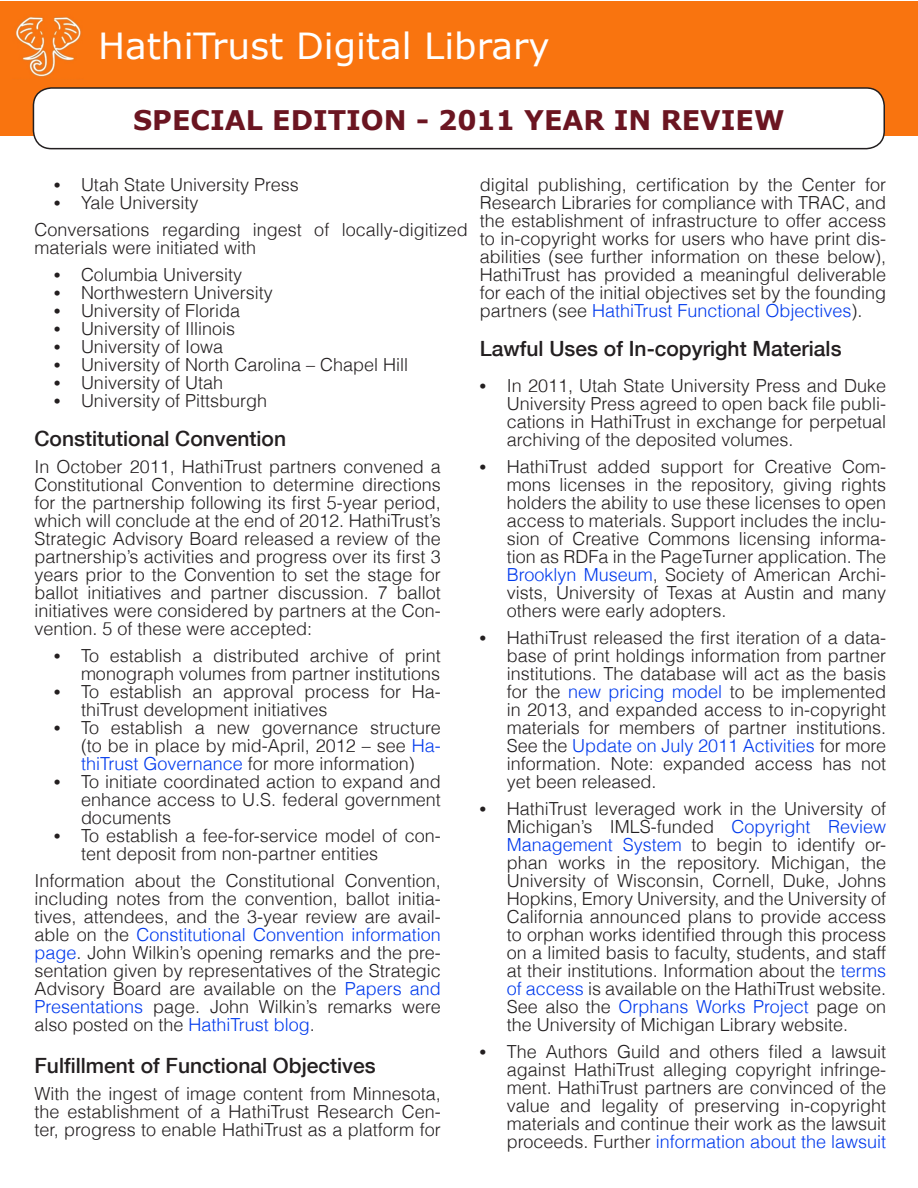
<style>
.page{position:relative;width:918px;height:1188px;background:#fff}
.page>*{position:absolute;margin:0;border:0;box-sizing:border-box;transform-origin:0 0}
.t1{font:36px "Verdana";color:#fff}
.t2{font:700 27px "Verdana";color:#6b1521}
.t3{font:500 21px "Helvetica Neue";color:#231f20}
.t4{font:300 18px/18px "Helvetica";color:#231f20;text-align:justify}
.s1{font-family:"Times";font-weight:400}
.s2{color:#003aed}
</style>
<div class="page">
<div style="left:1px;top:1px;width:917px;height:134px;background:#f9740f"></div>
<img style="left:16px;top:16px;width:65px;height:61px">
<div style="left:33px;top:88px;width:851px;height:61px;background:#fff;border-radius:18px"></div>
<div style="left:33px;top:87px;width:852px;height:62px;border:2px solid #231f20;border-radius:18px"></div>
<p class="t1" style="left:98px;top:23px;width:453px">HathiTrust Digital Library</p>
<p class="t2" style="left:133px;top:103px;width:653px">SPECIAL EDITION - 2011 YEAR IN REVIEW</p>
<p class="t4" style="left:54px;top:176px;width:246px"><span class="s1">•</span> Utah State University Press</p>
<p class="t4" style="left:54px;top:194px;width:146px"><span class="s1">•</span> Yale University</p>
<p class="t4" style="left:34px;top:221px;width:435px">Conversations regarding ingest of locally-digitized materials were initiated with</p>
<p class="t4" style="left:54px;top:266px;width:190px"><span class="s1">•</span> Columbia University</p>
<p class="t4" style="left:54px;top:284px;width:220px"><span class="s1">•</span> Northwestern University</p>
<p class="t4" style="left:54px;top:302px;width:188px"><span class="s1">•</span> University of Florida</p>
<p class="t4" style="left:54px;top:320px;width:183px"><span class="s1">•</span> University of Illinois</p>
<p class="t4" style="left:54px;top:338px;width:171px"><span class="s1">•</span> University of Iowa</p>
<p class="t4" style="left:54px;top:356px;width:356px"><span class="s1">•</span> University of North Carolina – Chapel Hill</p>
<p class="t4" style="left:54px;top:374px;width:171px"><span class="s1">•</span> University of Utah</p>
<p class="t4" style="left:54px;top:392px;width:215px"><span class="s1">•</span> University of Pittsburgh</p>
<p class="t3" style="left:34px;top:426px;width:253px">Constitutional Convention</p>
<p class="t4" style="left:34px;top:458px;width:408px">In October 2011, HathiTrust partners convened a Constitutional Convention to determine directions for the partnership following its first 5-year period, which will conclude at the end of 2012. HathiTrust’s Strategic Advisory Board released a review of the partnership’s activities and progress over its first 3 years prior to the Convention to set the stage for ballot initiatives and partner discussion. 7 ballot initiatives were considered by partners at the Con&shy;vention. 5 of these were accepted:</p>
<p class="t4" style="left:54px;top:647px;width:388px;text-align:right"><span class="s1">•</span> To establish a distributed archive of print monograph volumes from partner institutions</p>
<p class="t4" style="left:81px;top:683px;width:361px;text-indent:-27px"><span class="s1">•</span> To establish an approval process for Ha&shy;thiTrust development initiatives</p>
<p class="t4" style="left:81px;top:719px;width:361px;text-indent:-27px"><span class="s1">•</span> To establish a new governance structure (to be in place by mid-April, 2012 – see <span class="s2">Ha&shy;thiTrust Governance</span> for more information)</p>
<p class="t4" style="left:81px;top:773px;width:361px;text-indent:-27px"><span class="s1">•</span> To initiate coordinated action to expand and enhance access to U.S. federal government documents</p>
<p class="t4" style="left:81px;top:827px;width:361px;text-indent:-27px"><span class="s1">•</span> To establish a fee-for-service model of con&shy;tent deposit from non-partner entities</p>
<p class="t4" style="left:34px;top:872px;width:408px">Information about the Constitutional Convention, including notes from the convention, ballot initia&shy;tives, attendees, and the 3-year review are avail&shy;able on the <span class="s2">Constitutional Convention information page</span>. John Wilkin’s opening remarks and the pre&shy;sentation given by representatives of the Strategic Advisory Board are available on the <span class="s2">Papers and Presentations</span> page. John Wilkin’s remarks were also posted on the <span class="s2">HathiTrust blog</span>.</p>
<p class="t3" style="left:34px;top:1053px;width:343px">Fulfillment of Functional Objectives</p>
<p class="t4" style="left:34px;top:1085px;width:408px">With the ingest of image content from Minnesota, the establishment of a HathiTrust Research Cen&shy;ter, progress to enable HathiTrust as a platform for</p>
<p class="t4" style="left:480px;top:176px;width:408px">digital publishing, certification by the Center for Research Libraries for compliance with TRAC, and the establishment of infrastructure to offer access to in-copyright works for users who have print dis&shy;abilities (see further information on these below), HathiTrust has provided a meaningful deliverable for each of the initial objectives set by the founding partners (see <span class="s2">HathiTrust Functional Objectives</span>).</p>
<p class="t3" style="left:480px;top:336px;width:363px">Lawful Uses of In-copyright Materials</p>
<p class="t4" style="left:507px;top:377px;width:381px;text-indent:-27px"><span class="s1">•</span> In 2011, Utah State University Press and Duke University Press agreed to open back file publi&shy;cations in HathiTrust in exchange for perpetual archiving of the deposited volumes.</p>
<p class="t4" style="left:507px;top:458px;width:381px;text-indent:-27px"><span class="s1">•</span> HathiTrust added support for Creative Com&shy;mons licenses in the repository, giving rights holders the ability to use these licenses to open access to materials. Support includes the inclu&shy;sion of Creative Commons licensing informa&shy;tion as RDFa in the PageTurner application. The <span class="s2">Brooklyn Museum</span>, Society of American Archi&shy;vists, University of Texas at Austin and many others were early adopters.</p>
<p class="t4" style="left:507px;top:629px;width:381px;text-indent:-27px"><span class="s1">•</span> HathiTrust released the first iteration of a data&shy;base of print holdings information from partner institutions. The database will act as the basis for the <span class="s2">new pricing model</span> to be implemented in 2013, and expanded access to in-copyright materials for members of partner institutions.<br>See the <span class="s2">Update on July 2011 Activities</span> for more information. Note: expanded access has not yet been released.</p>
<p class="t4" style="left:507px;top:800px;width:381px;text-indent:-27px"><span class="s1">•</span> HathiTrust leveraged work in the University of Michigan’s IMLS-funded <span class="s2">Copyright Review Management System</span> to begin to identify or&shy;phan works in the repository. Michigan, the University of Wisconsin, Cornell, Duke, Johns Hopkins, Emory University, and the University of California announced plans to provide access to orphan works identified through this process on a limited basis to faculty, students, and staff at their institutions. Information about the <span class="s2">terms of access</span> is available on the HathiTrust website.<br>See also the <span class="s2">Orphans Works Project</span> page on the University of Michigan Library website.</p>
<p class="t4" style="left:507px;top:1043px;width:381px;text-indent:-27px"><span class="s1">•</span> The Authors Guild and others filed a lawsuit against HathiTrust alleging copyright infringe&shy;ment. HathiTrust partners are convinced of the value and legality of preserving in-copyright materials and continue their work as the lawsuit proceeds. Further <span class="s2">information about the lawsuit</span></p>
</div>
